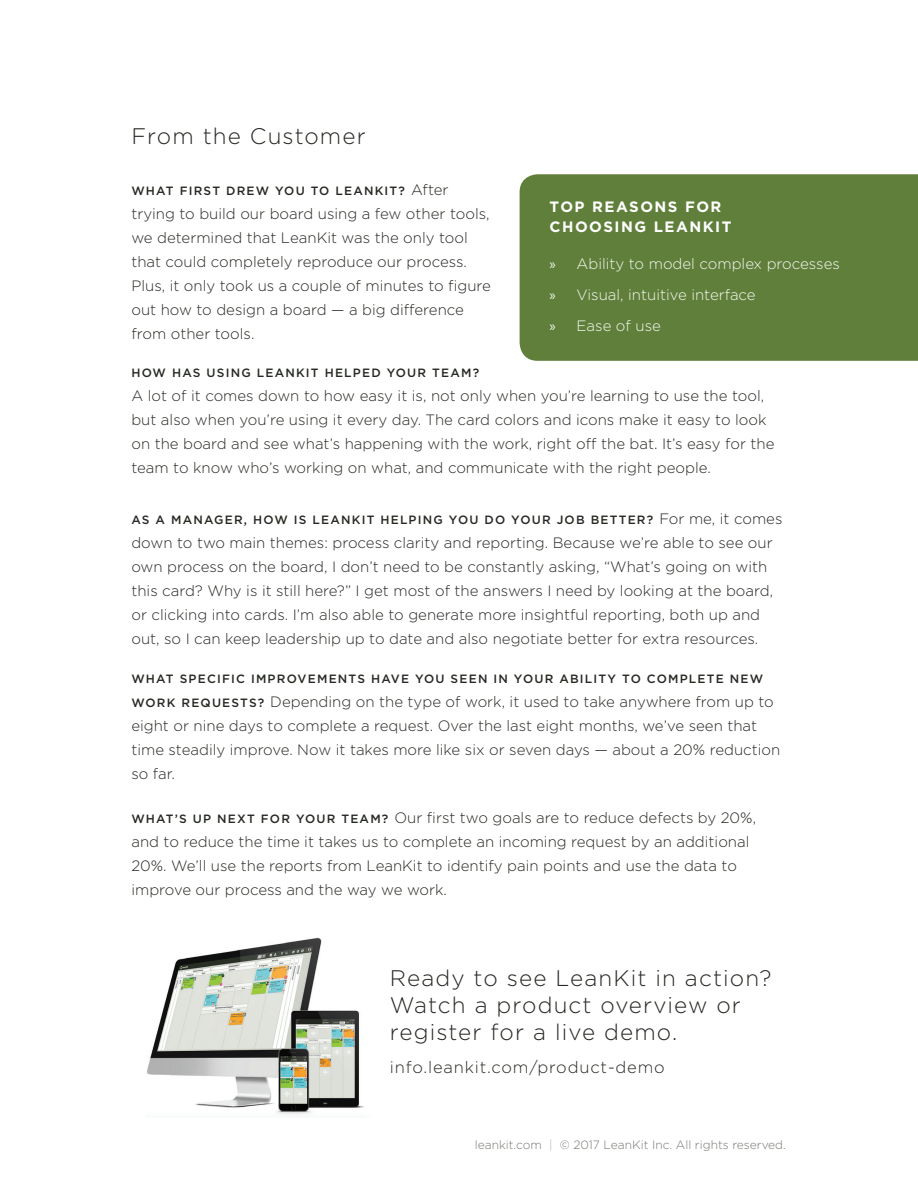
<style>
.page{position:relative;width:918px;height:1188px;background:#fff}
.page>*{position:absolute;margin:0;border:0;box-sizing:border-box;transform-origin:0 0}
.t1{font:300 22.5px/27px "Gotham HTF";letter-spacing:.05em;color:#252922}
.t2{font:300 16.5px "Gotham HTF";letter-spacing:.05em;color:#252922}
.t3{font:300 15px/24px "Gotham HTF";color:#252922}
.t4{font:300 15px/30.8px "Gotham HTF";color:#f4faf2}
.t5{font:700 15px/19.5px "Gotham HTF";letter-spacing:.1em;color:#fff}
.t6{font:500 12px "Gotham HTF";letter-spacing:.1em;color:#252922}
.t7{font:300 12px "Gotham HTF";color:#797873}
.s1{font-weight:300;font-size:15px}
.s2{font-weight:500;font-size:12px}
.s3{font-family:"Myriad Pro";font-weight:400}
.s4{color:#b1aeab}
</style>
<div class="page">
<div style="left:520px;top:174px;width:398px;height:187px;background:#607f3b"></div>
<img style="left:147px;top:937px;width:218px;height:178px">
<h1 class="t1" style="left:131px;top:122px;width:236px">From the Customer</h1>
<p class="t6" style="left:131px;top:184px;width:319px">WHAT FIRST DREW YOU TO LEANKIT? <span class="s1">After</span></p>
<p class="t3" style="left:131px;top:202px;width:361px">trying to build our board using a few other tools, we determined that LeanKit was the only tool that could completely reproduce our process.<br>Plus, it only took us a couple of minutes to figure out how to design a board — a big difference from other tools.</p>
<p class="t6" style="left:131px;top:366px;width:349px">HOW HAS USING LEANKIT HELPED YOUR TEAM?</p>
<p class="t3" style="left:131px;top:384px;width:645px">A lot of it comes down to how easy it is, not only when you’re learning to use the tool, but also when you’re using it every day. The card colors and icons make it easy to look on the board and see what’s happening with the work, right off the bat. It’s easy for the team to know who’s working on what, and communicate with the right people.</p>
<p class="t6" style="left:131px;top:513px;width:653px">AS A MANAGER, HOW IS LEANKIT HELPING YOU DO YOUR JOB BETTER? <span class="s1">For me, it comes</span></p>
<p class="t3" style="left:131px;top:531px;width:643px">down to two main themes: process clarity and reporting. Because we’re able to see our own process on the board, I don’t need to be constantly asking, “What’s going on with this card? Why is it still here?” I get most of the answers I need by looking at the board, or clicking into cards. I’m also able to generate more insightful reporting, both up and out, so I can keep leadership up to date and also negotiate better for extra resources.</p>
<p class="t6" style="left:131px;top:671px;width:633px">WHAT SPECIFIC IMPROVEMENTS HAVE YOU SEEN IN YOUR ABILITY TO COMPLETE NEW</p>
<p class="t3" style="left:131px;top:689px;width:650px"><span class="s2">WORK REQUESTS?</span> Depending on the type of work, it used to take anywhere from up to eight or nine days to complete a request. Over the last eight months, we’ve seen that time steadily improve. Now it takes more like six or seven days — about a 20% reduction so far.</p>
<p class="t3" style="left:131px;top:805px;width:626px"><span class="s2">WHAT’S UP NEXT FOR YOUR TEAM?</span> Our first two goals are to reduce defects by 20%, and to reduce the time it takes us to complete an incoming request by an additional 20%. We’ll use the reports from LeanKit to identify pain points and use the data to improve our process and the way we work.</p>
<p class="t5" style="left:550px;top:197px;width:183px">TOP REASONS FOR<br>CHOOSING LEANKIT</p>
<p class="t4" style="left:550px;top:248px;width:292px"><span class="s3">»</span> Ability to model complex processes <span class="s3">»</span> Visual, intuitive interface<br><span class="s3">»</span> Ease of use</p>
<h1 class="t1" style="left:390px;top:964px;width:383px">Ready to see LeanKit in action?<br>Watch a product overview or register for a live demo.</h1>
<p class="t2" style="left:390px;top:1058px;width:276px">info.leankit.com/product-demo</p>
<p class="t7" style="left:475px;top:1138px;width:313px">leankit.com <span class="s4">|</span> © 2017 LeanKit Inc. All rights reserved.</p>
</div>
